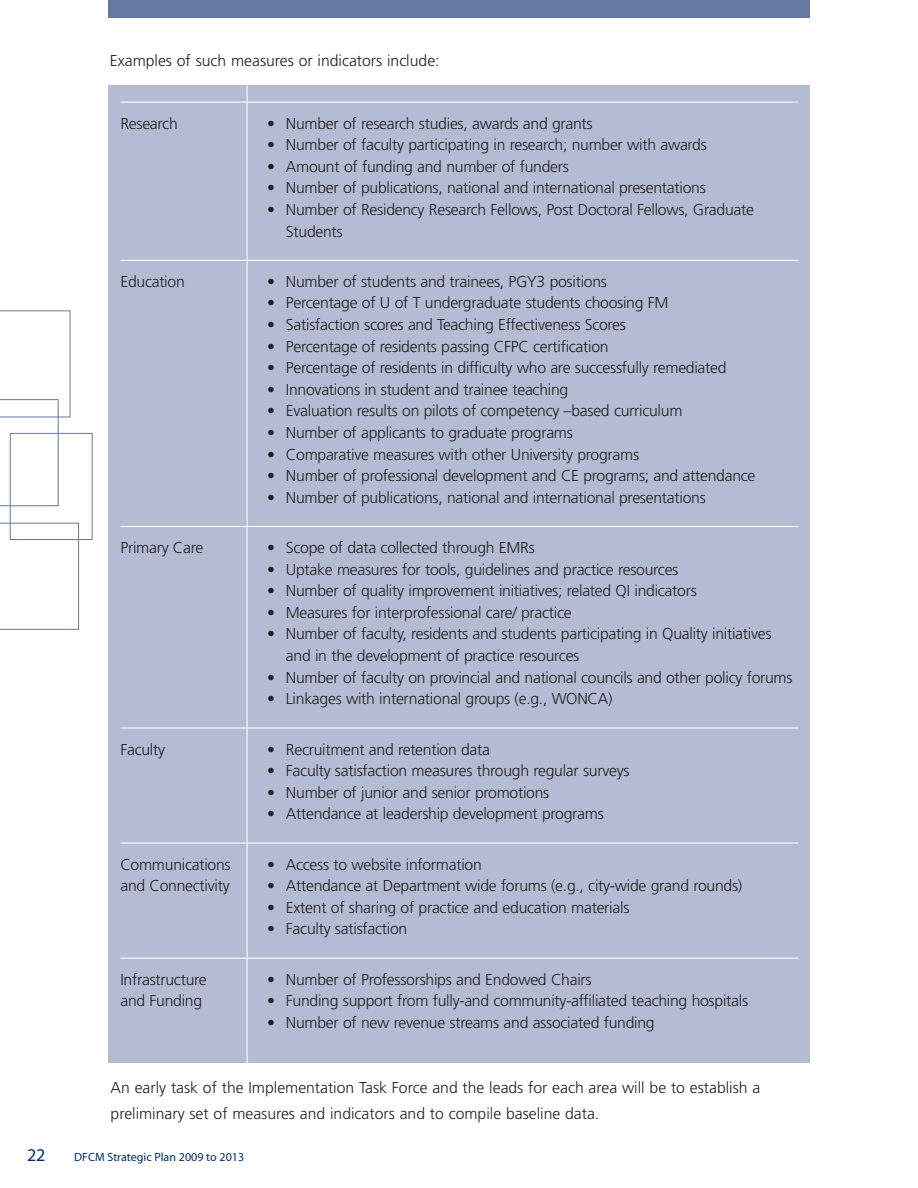
<style>
.page{position:relative;width:918px;height:1188px;background:#fff}
.page>*{position:absolute;margin:0;border:0;box-sizing:border-box;transform-origin:0 0}
.t1{font:18px "Myriad";color:#002e64}
.t2{font:300 15.75px/21.6px "Frutiger";letter-spacing:-.015em;color:#231f20}
.t3{font:12px "Myriad";color:#002e64}
</style>
<div class="page">
<div style="left:10px;top:433px;width:83px;height:107px;border:1px solid #6679a3"></div>
<svg style="left:0;top:523px;width:79px;height:107px"></svg>
<svg style="left:0;top:311px;width:70px;height:195px"></svg>
<div style="left:108px;top:0;width:702px;height:18px;background:#6679a3"></div>
<div style="left:108px;top:85px;width:702px;height:977px;background:#b4bcd4"></div>
<hr style="left:120px;top:102px;width:678px;height:1px;background:#fff">
<hr style="left:120px;top:260px;width:678px;height:1px;background:#fff">
<hr style="left:120px;top:526px;width:678px;height:1px;background:#fff">
<hr style="left:120px;top:728px;width:678px;height:1px;background:#fff">
<hr style="left:120px;top:843px;width:678px;height:1px;background:#fff">
<hr style="left:120px;top:958px;width:678px;height:1px;background:#fff">
<hr style="left:247px;top:73px;width:1px;height:1057px;background:#fff">
<p class="t2" style="left:110px;top:51px;width:331px">Examples of such measures or indicators include:</p>
<p class="t2" style="left:120px;top:114px;width:59px">Research</p>
<p class="t2" style="left:267px;top:114px;width:327px">• Number of research studies, awards and grants</p>
<p class="t2" style="left:267px;top:135px;width:441px">• Number of faculty participating in research; number with awards</p>
<p class="t2" style="left:267px;top:157px;width:303px">• Amount of funding and number of funders</p>
<p class="t2" style="left:267px;top:178px;width:440px">• Number of publications, national and international presentations</p>
<p class="t2" style="left:286px;top:200px;width:470px;text-indent:-19px">• Number of Residency Research Fellows, Post Doctoral Fellows, Graduate<br>Students</p>
<p class="t2" style="left:120px;top:272px;width:66px">Education</p>
<p class="t2" style="left:267px;top:272px;width:342px">• Number of students and trainees, PGY3 positions</p>
<p class="t2" style="left:267px;top:293px;width:403px">• Percentage of U of T undergraduate students choosing FM</p>
<p class="t2" style="left:267px;top:315px;width:360px">• Satisfaction scores and Teaching Effectiveness Scores</p>
<p class="t2" style="left:267px;top:337px;width:343px">• Percentage of residents passing CFPC certification</p>
<p class="t2" style="left:267px;top:358px;width:461px">• Percentage of residents in difficulty who are successfully remediated</p>
<p class="t2" style="left:267px;top:380px;width:303px">• Innovations in student and trainee teaching</p>
<p class="t2" style="left:267px;top:401px;width:417px">• Evaluation results on pilots of competency –based curriculum</p>
<p class="t2" style="left:267px;top:423px;width:307px">• Number of applicants to graduate programs</p>
<p class="t2" style="left:267px;top:445px;width:374px">• Comparative measures with other University programs</p>
<p class="t2" style="left:267px;top:466px;width:490px">• Number of professional development and CE programs; and attendance</p>
<p class="t2" style="left:267px;top:488px;width:440px">• Number of publications, national and international presentations</p>
<p class="t2" style="left:120px;top:538px;width:84px">Primary Care</p>
<p class="t2" style="left:267px;top:538px;width:269px">• Scope of data collected through EMRs</p>
<p class="t2" style="left:267px;top:560px;width:413px">• Uptake measures for tools, guidelines and practice resources</p>
<p class="t2" style="left:267px;top:581px;width:431px">• Number of quality improvement initiatives; related QI indicators</p>
<p class="t2" style="left:267px;top:603px;width:306px">• Measures for interprofessional care/ practice</p>
<p class="t2" style="left:286px;top:624px;width:487px;text-indent:-19px">• Number of faculty, residents and students participating in Quality initiatives and in the development of practice resources</p>
<p class="t2" style="left:267px;top:668px;width:527px">• Number of faculty on provincial and national councils and other policy forums</p>
<p class="t2" style="left:267px;top:689px;width:347px">• Linkages with international groups (e.g., WONCA)</p>
<p class="t2" style="left:120px;top:739px;width:46px">Faculty</p>
<p class="t2" style="left:267px;top:739px;width:225px">• Recruitment and retention data</p>
<p class="t2" style="left:267px;top:761px;width:364px">• Faculty satisfaction measures through regular surveys</p>
<p class="t2" style="left:267px;top:783px;width:284px">• Number of junior and senior promotions</p>
<p class="t2" style="left:267px;top:804px;width:338px">• Attendance at leadership development programs</p>
<p class="t2" style="left:120px;top:855px;width:112px">Communications</p>
<p class="t2" style="left:267px;top:855px;width:216px">• Access to website information</p>
<p class="t2" style="left:120px;top:876px;width:111px">and Connectivity</p>
<p class="t2" style="left:267px;top:876px;width:477px">• Attendance at Department wide forums (e.g., city-wide grand rounds)</p>
<p class="t2" style="left:267px;top:898px;width:364px">• Extent of sharing of practice and education materials</p>
<p class="t2" style="left:267px;top:919px;width:142px">• Faculty satisfaction</p>
<p class="t2" style="left:120px;top:970px;width:88px">Infrastructure</p>
<p class="t2" style="left:267px;top:970px;width:326px">• Number of Professorships and Endowed Chairs</p>
<p class="t2" style="left:120px;top:991px;width:83px">and Funding</p>
<p class="t2" style="left:267px;top:991px;width:483px">• Funding support from fully-and community-affiliated teaching hospitals</p>
<p class="t2" style="left:267px;top:1013px;width:389px">• Number of new revenue streams and associated funding</p>
<p class="t2" style="left:111px;top:1076px;width:651px;line-height:25.5px">An early task of the Implementation Task Force and the leads for each area will be to establish a preliminary set of measures and indicators and to compile baseline data.</p>
<p class="t1" style="left:27px;top:1148px;width:20px">22</p>
<p class="t3" style="left:74px;top:1153px;width:171px">DFCM Strategic Plan 2009 to 2013</p>
</div>
